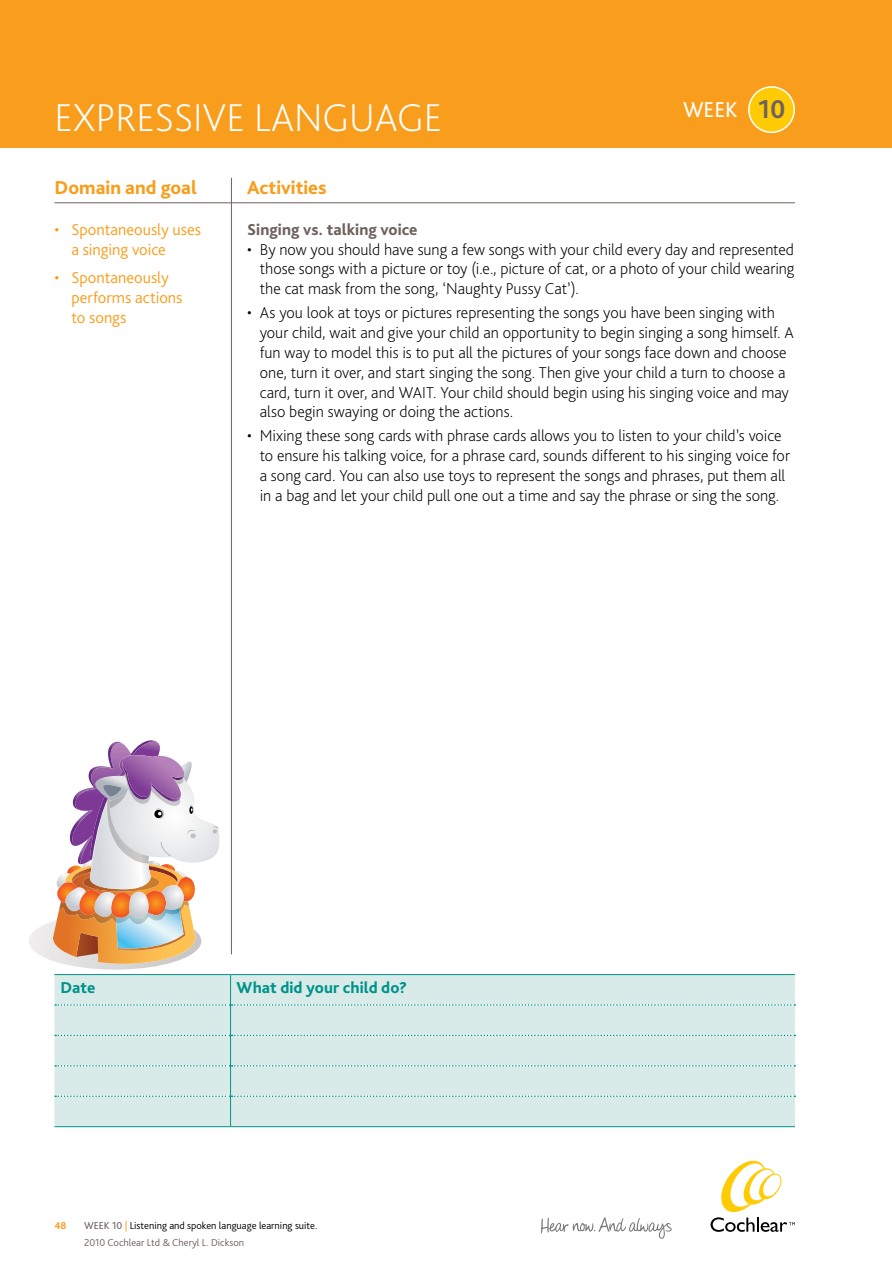
<style>
.page{position:relative;width:892px;height:1262px;background:#fff}
.page>*{position:absolute;margin:0;border:0;box-sizing:border-box;transform-origin:0 0}
.t1{font:200 40.5px "Bliss Pro";color:#fff}
.t2{font:700 27px "Bliss Pro";color:#6e615e}
.t3{font:22.5px "Bliss Pro";color:#fff}
.t4{font:800 19.5px "Bliss Pro";color:#f99d1c}
.t5{font:200 16.5px/19.8px "Bliss Pro";letter-spacing:-.005em;color:#000}
.t6{font:300 16.5px/19.8px "Bliss Pro";color:#f99d1c}
.t7{font:800 16.5px "Bliss Pro";letter-spacing:.005em;color:#00938a}
.t8{font:800 16.5px "Bliss Pro";letter-spacing:.005em;color:#6e615e}
.t9{font:300 10.5px/17.1px "Bliss Pro";color:#000}
.t10{font:700 10.5px "Bliss Pro";color:#f99d1c}
.s1{font-weight:400;color:#6e615e}
.s2{font-weight:400;color:#f99d1c}
.s3{color:#6e615e}
</style>
<div class="page">
<svg style="left:710px;top:1160px;width:84px;height:71px"></svg>
<svg style="left:540px;top:1217px;width:131px;height:21px"></svg>
<div style="left:0;top:0;width:891px;height:148px;background:#f99d1c"></div>
<div style="left:748px;top:87px;width:45px;height:45px;background:#ffcb05;border-radius:50%"></div>
<div style="left:747px;top:86px;width:47px;height:47px;border:2px solid #fff;border-radius:50%"></div>
<hr style="left:231px;top:178px;width:1px;height:776px;background:#6e615e">
<hr style="left:54px;top:202px;width:740px;height:1px;background:#6e615e">
<div style="left:54px;top:974px;width:740px;height:151px;background:#d8ebe9"></div>
<svg style="left:55px;top:1003px;width:739px;height:2px"></svg>
<svg style="left:55px;top:1034px;width:739px;height:1px"></svg>
<svg style="left:55px;top:1064px;width:739px;height:2px"></svg>
<svg style="left:55px;top:1095px;width:739px;height:1px"></svg>
<hr style="left:54px;top:973px;width:176px;height:1px;background:#00938a">
<hr style="left:230px;top:973px;width:564px;height:1px;background:#00938a">
<hr style="left:230px;top:974px;width:1px;height:30px;background:#00938a">
<hr style="left:230px;top:1004px;width:1px;height:31px;background:#00938a">
<hr style="left:230px;top:1035px;width:1px;height:30px;background:#00938a">
<hr style="left:230px;top:1065px;width:1px;height:30px;background:#00938a">
<hr style="left:230px;top:1095px;width:1px;height:30px;background:#00938a">
<hr style="left:54px;top:1125px;width:176px;height:1px;background:#00938a">
<hr style="left:230px;top:1125px;width:564px;height:1px;background:#00938a">
<svg style="left:29px;top:740px;width:191px;height:229px"></svg>
<h1 class="t1" style="left:54px;top:92px;width:389px">EXPRESSIVE LANGUAGE</h1>
<h3 class="t3" style="left:682px;top:96px;width:56px">WEEK</h3>
<h2 class="t2" style="left:757px;top:92px;width:29px">10</h2>
<p class="t4" style="left:54px;top:175px;width:144px">Domain and goal</p>
<p class="t6" style="left:71px;top:219px;width:131px;text-indent:-17px">• Spontaneously uses a singing voice</p>
<p class="t6" style="left:71px;top:267px;width:112px;text-indent:-17px">• Spontaneously performs actions to songs</p>
<p class="t4" style="left:247px;top:175px;width:81px">Activities</p>
<p class="t8" style="left:247px;top:219px;width:172px">Singing vs. talking voice</p>
<p class="t5" style="left:260px;top:239px;width:536px;text-align:justify;text-indent:-13px">• By now you should have sung a few songs with your child every day and represented those songs with a picture or toy (i.e., picture of cat, or a photo of your child wearing the cat mask from the song, ‘Naughty Pussy Cat’).</p>
<p class="t5" style="left:260px;top:302px;width:535px;text-indent:-13px">• As you look at toys or pictures representing the songs you have been singing with your child, wait and give your child an opportunity to begin singing a song himself. A fun way to model this is to put all the pictures of your songs face down and choose one, turn it over, and start singing the song. Then give your child a turn to choose a card, turn it over, and WAIT. Your child should begin using his singing voice and may also begin swaying or doing the actions.</p>
<p class="t5" style="left:260px;top:425px;width:531px;text-indent:-13px">• Mixing these song cards with phrase cards allows you to listen to your child’s voice to ensure his talking voice, for a phrase card, sounds different to his singing voice for a song card. You can also use toys to represent the songs and phrases, put them all in a bag and let your child pull one out a time and say the phrase or sing the song.</p>
<p class="t7" style="left:60px;top:977px;width:36px">Date</p>
<p class="t7" style="left:236px;top:977px;width:172px">What did your child do?</p>
<p class="t10" style="left:54px;top:1218px;width:14px">48</p>
<p class="t9" style="left:84px;top:1216px;width:235px"><span class="s1">WEEK 10</span> <span class="s2">|</span> Listening and spoken language learning suite.<br><span class="s3">2010 Cochlear Ltd &amp; Cheryl L. Dickson</span></p>
</div>
